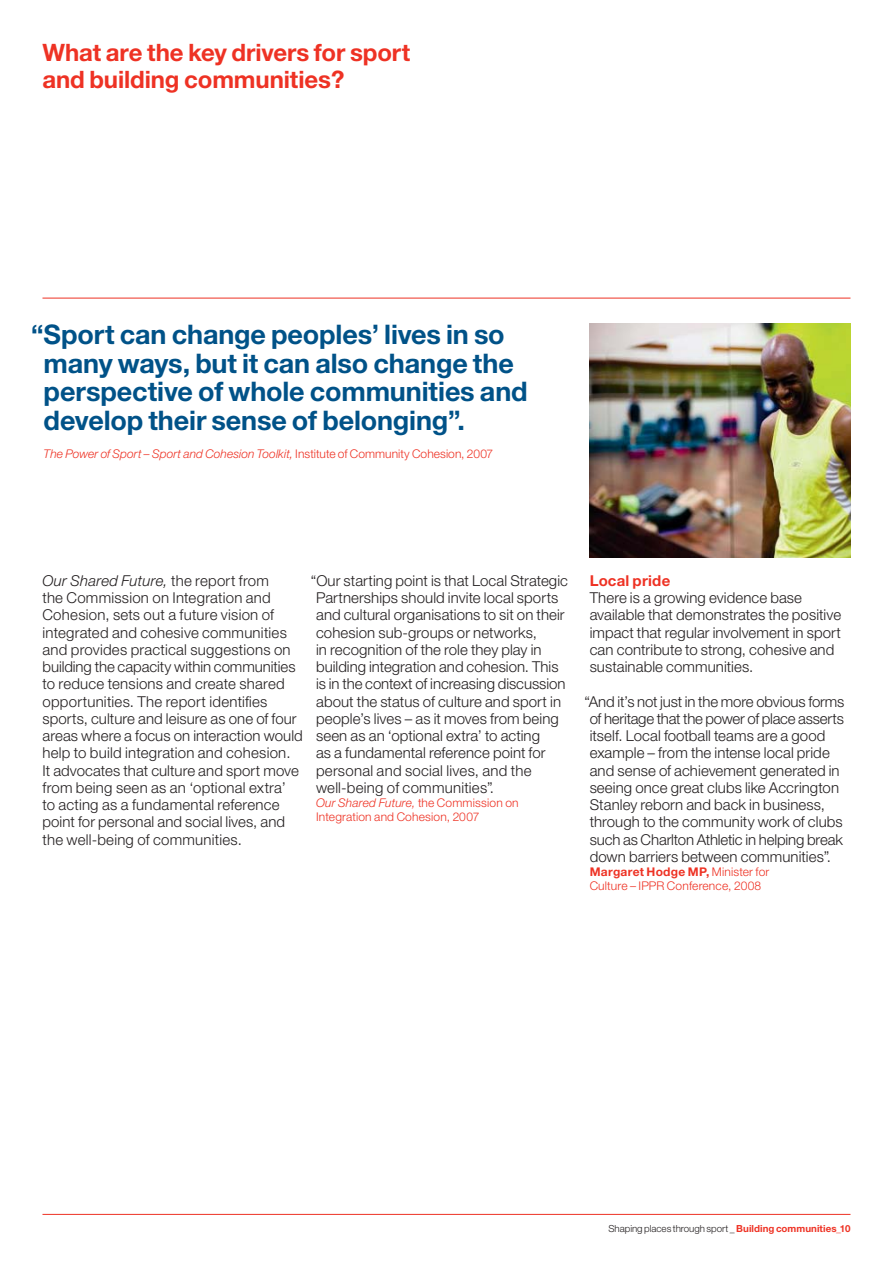
<style>
.page{position:relative;width:893px;height:1263px;background:#fff}
.page>*{position:absolute;margin:0;border:0;box-sizing:border-box;transform-origin:0 0}
.t1{font:700 27px/28.5px "Helvetica Neue";letter-spacing:-.01em;color:#005288}
.t2{font:700 24px/26.2px "Helvetica Neue";letter-spacing:-.005em;color:#ee3224}
.t3{font:300 15px/17.2px "Helvetica Neue";letter-spacing:.005em;color:#231f20}
.t4{font:700 15px "Helvetica Neue";letter-spacing:.015em;color:#ee3224}
.t5{font:300 12px/14.2px "Helvetica Neue";letter-spacing:.015em;color:#ee3224}
.t6{font:italic 300 12px "Helvetica Neue";letter-spacing:.005em;color:#ee3224}
.t7{font:300 9.75px "Helvetica Neue";letter-spacing:-.005em;color:#231f20}
.s1{font-style:normal}
.s2{font-style:italic}
.s3{font-weight:700}
.s4{font-weight:700;color:#ee3224}
.s5{color:#ee3224}
</style>
<div class="page">
<hr style="left:42px;top:298px;width:808px;height:1px;background:#ee3224">
<img style="left:590px;top:323px;width:260px;height:234px">
<hr style="left:42px;top:1214px;width:808px;height:1px;background:#ee3224">
<h2 class="t2" style="left:42px;top:42px;width:369px">What are the key drivers for sport and building communities?</h2>
<h1 class="t1" style="left:44px;top:323px;width:486px;text-indent:-12px">“ Sport can change peoples’ lives in so many ways, but it can also change the perspective of whole communities and develop their sense of belonging”.</h1>
<p class="t6" style="left:44px;top:450px;width:451px">The Power of Sport – Sport and Cohesion Toolkit, <span class="s1">Institute of Community Cohesion, 2007</span></p>
<p class="t3" style="left:42px;top:573px;width:262px"><span class="s2">Our Shared Future,</span> the report from<br>the Commission on Integration and Cohesion, sets out a future vision of integrated and cohesive communities and provides practical suggestions on building the capacity within communities to reduce tensions and create shared opportunities. The report identifies sports, culture and leisure as one of four areas where a focus on interaction would help to build integration and cohesion.<br>It advocates that culture and sport move from being seen as an ‘optional extra’<br>to acting as a fundamental reference point for personal and social lives, and the well-being of communities.</p>
<p class="t3" style="left:316px;top:573px;width:253px;text-indent:-5px">“Our starting point is that Local Strategic Partnerships should invite local sports and cultural organisations to sit on their cohesion sub-groups or networks,<br>in recognition of the role they play in building integration and cohesion. This is in the context of increasing discussion about the status of culture and sport in people’s lives – as it moves from being seen as an ‘optional extra’ to acting<br>as a fundamental reference point for personal and social lives, and the well-being of communities”.</p>
<p class="t5" style="left:316px;top:797px;width:204px"><span class="s2">Our Shared Future,</span> the Commission on<br>Integration and Cohesion, 2007</p>
<p class="t4" style="left:590px;top:575px;width:82px">Local pride</p>
<p class="t3" style="left:590px;top:591px;width:253px">There is a growing evidence base available that demonstrates the positive impact that regular involvement in sport can contribute to strong, cohesive and sustainable communities.</p>
<p class="t3" style="left:590px;top:694px;width:256px;text-indent:-5px">“And it’s not just in the more obvious forms of heritage that the power of place asserts itself. Local football teams are a good example – from the intense local pride and sense of achievement generated in seeing once great clubs like Accrington Stanley reborn and back in business, through to the community work of clubs such as Charlton Athletic in helping break down barriers between communities”.</p>
<p class="t5" style="left:590px;top:866px;width:181px"><span class="s3">Margaret Hodge MP,</span> Minister for<br>Culture – IPPR Conference, 2008</p>
<p class="t7" style="left:608px;top:1225px;width:244px">Shaping places through sport _ <span class="s4">Building communities</span><span class="s5">_</span><span class="s4">10</span></p>
</div>
